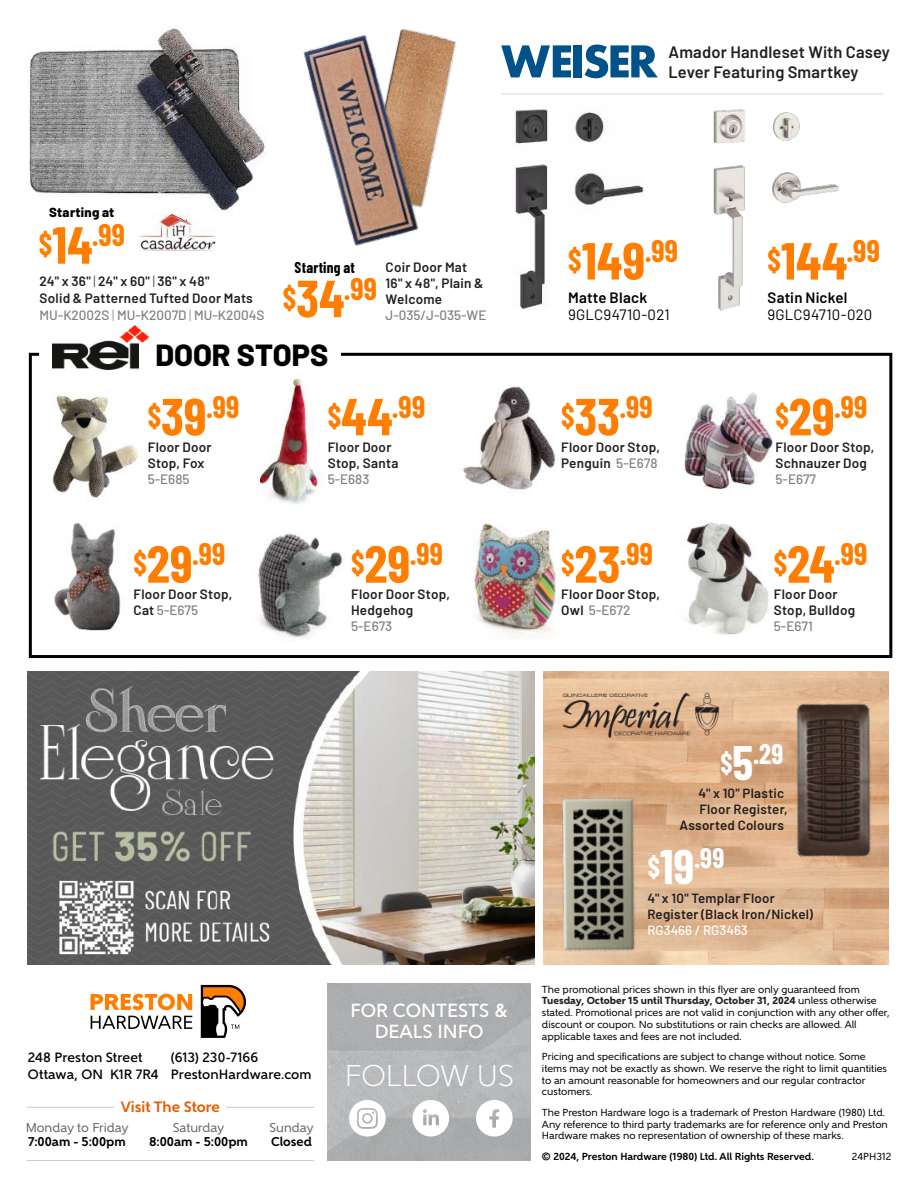
<style>
.page{position:relative;width:918px;height:1188px;background:#fff}
.page>*{position:absolute;margin:0;border:0;box-sizing:border-box;transform-origin:0 0}
.t1{font:700 30.45px "Barlow Condensed";letter-spacing:.005em;color:#ff7d00}
.t2{font:800 30.45px "Barlow";color:#000}
.t3{font:300 30px "Preston Geo";color:#fff}
.t4{font:700 27.6px "Barlow Condensed";color:#fff}
.t5{font:600 18.9px/21px "Preston Geo";color:#fff;text-align:center}
.t6{font:600 16.5px/19.8px "Barlow";letter-spacing:.01em;color:#231f20}
.t7{font:700 15.3px "Barlow Condensed";letter-spacing:.01em;color:#000}
.t8{font:15px "Barlow";letter-spacing:.015em;color:#000}
.t9{font:600 15px "Barlow";letter-spacing:.015em;color:#000}
.t10{font:700 15px "Preston Geo";color:#e45d00}
.t11{font:600 13.5px/16.2px "Barlow";letter-spacing:.02em;color:#231f20}
.t12{font:500 13.5px "Barlow";color:#808080}
.t13{font:600 13.5px/16.5px "Preston Geo";letter-spacing:.005em;color:#000}
.t14{font:600 13.35px/15.9px "Barlow";letter-spacing:.02em;color:#231f20;text-align:right}
.t15{font:500 13.35px "Barlow";color:#fff}
.t16{font:800 13.05px "Barlow";letter-spacing:.025em;color:#000}
.t17{font:700 12.75px "Preston Geo";color:#000}
.t18{font:12.75px "Preston Geo";color:#666}
.t19{font:10.2px/11.7px "Preston Geo";color:#000}
.t20{font:700 10.2px "Preston Geo";color:#000}
.s1{font-size:52.05px}
.s2{font-weight:300}
.s3{font-weight:500;color:#808080}
.s4{font-size:47.4px}
.s5{font-weight:800;color:#241f20}
</style>
<div class="page">
<div style="left:327px;top:1051px;width:204px;height:49px;background:#b8babc"></div>
<div style="left:327px;top:984px;width:204px;height:67px;background:#acaeb0"></div>
<svg style="left:327px;top:1100px;width:204px;height:61px"></svg>
<svg style="left:201px;top:985px;width:45px;height:53px"></svg>
<svg style="left:91px;top:994px;width:101px;height:16px"></svg>
<svg style="left:91px;top:1016px;width:101px;height:13px"></svg>
<hr style="left:27px;top:1160px;width:287px;height:1px;background:#ccc">
<hr style="left:27px;top:1107px;width:287px;height:1px;background:#ccc">
<div style="left:115px;top:1097px;width:111px;height:19px;background:#fff"></div>
<img style="left:28px;top:511px;width:1px;height:130px">
<svg style="left:29px;top:353px;width:863px;height:305px"></svg>
<div style="left:40px;top:332px;width:301px;height:41px;background:#fff"></div>
<img style="left:53px;top:326px;width:96px;height:43px">
<img style="left:447px;top:511px;width:130px;height:130px">
<img style="left:29px;top:26px;width:237px;height:189px">
<img style="left:138px;top:215px;width:79px;height:36px">
<img style="left:713px;top:109px;width:126px;height:202px">
<svg style="left:501px;top:45px;width:70px;height:32px"></svg>
<div style="left:574px;top:45px;width:8px;height:32px;background:#005288"></div>
<svg style="left:585px;top:45px;width:73px;height:33px"></svg>
<img style="left:515px;top:109px;width:129px;height:200px">
<img style="left:544px;top:672px;width:345px;height:292px">
<img style="left:723px;top:671px;width:166px;height:219px">
<img style="left:475px;top:752px;width:246px;height:246px">
<img style="left:561px;top:693px;width:160px;height:45px">
<hr style="left:501px;top:93px;width:383px;height:2px;background:#dedfe0">
<img style="left:430px;top:34px;width:27px;height:137px">
<img style="left:303px;top:29px;width:127px;height:217px">
<img style="left:28px;top:672px;width:507px;height:292px">
<h3 class="t6" style="left:668px;top:41px;width:223px">Amador Handleset With Casey<br>Lever Featuring Smartkey</h3>
<p class="t16" style="left:49px;top:203px;width:67px">Starting at</p>
<h1 class="t1" style="left:39px;top:214px;width:88px">$<span class="s1">14</span>.99</h1>
<h3 class="t11" style="left:40px;top:272px;width:215px">24" x 36" <span class="s2">|</span> 24" x 60" <span class="s2">|</span> 36" x 48"<br>Solid &amp; Patterned Tufted Door Mats</h3>
<h3 class="t12" style="left:40px;top:306px;width:226px">MU-K2002S <span class="s2">|</span> MU-K2007D <span class="s2">|</span> MU-K2004S</h3>
<h3 class="t7" style="left:295px;top:256px;width:62px">Starting at</h3>
<h1 class="t1" style="left:283px;top:267px;width:96px">$<span class="s1">34</span>.99</h1>
<h1 class="t2" style="left:155px;top:332px;width:175px">DOOR STOPS</h1>
<h3 class="t11" style="left:386px;top:258px;width:99px">Coir Door Mat<br>16" x 48", Plain &amp;<br>Welcome</h3>
<h3 class="t12" style="left:386px;top:306px;width:102px">J-035/J-035-WE</h3>
<h1 class="t1" style="left:148px;top:385px;width:93px">$<span class="s1">39</span>.99</h1>
<h3 class="t11" style="left:148px;top:438px;width:65px">Floor Door<br>Stop, Fox</h3>
<h3 class="t12" style="left:148px;top:469px;width:43px">5-E685</h3>
<h1 class="t1" style="left:133px;top:533px;width:93px">$<span class="s1">29</span>.99</h1>
<h3 class="t11" style="left:134px;top:585px;width:100px">Floor Door Stop,<br>Cat <span class="s3">5-E675</span></h3>
<h1 class="t1" style="left:328px;top:385px;width:99px">$<span class="s1">44</span>.99</h1>
<h3 class="t11" style="left:328px;top:438px;width:72px">Floor Door<br>Stop, Santa</h3>
<h3 class="t12" style="left:328px;top:469px;width:43px">5-E683</h3>
<h1 class="t1" style="left:351px;top:533px;width:93px">$<span class="s1">29</span>.99</h1>
<h3 class="t11" style="left:351px;top:585px;width:100px">Floor Door Stop,<br>Hedgehog</h3>
<h3 class="t12" style="left:351px;top:617px;width:43px">5-E673</h3>
<h1 class="t1" style="left:568px;top:230px;width:111px">$<span class="s1">149</span>.99</h1>
<h3 class="t9" style="left:568px;top:286px;width:81px">Matte Black</h3>
<h3 class="t8" style="left:568px;top:304px;width:103px">9GLC94710-021</h3>
<h1 class="t1" style="left:561px;top:385px;width:93px">$<span class="s1">33</span>.99</h1>
<h3 class="t11" style="left:561px;top:438px;width:100px">Floor Door Stop,<br>Penguin <span class="s3">5-E678</span></h3>
<h1 class="t1" style="left:561px;top:533px;width:93px">$<span class="s1">23</span>.99</h1>
<h3 class="t11" style="left:561px;top:585px;width:100px">Floor Door Stop,<br>Owl <span class="s3">5-E672</span></h3>
<h1 class="t1" style="left:768px;top:230px;width:114px">$<span class="s1">144</span>.99</h1>
<h3 class="t9" style="left:768px;top:286px;width:81px">Satin Nickel</h3>
<h3 class="t8" style="left:768px;top:304px;width:106px">9GLC94710-020</h3>
<h1 class="t1" style="left:776px;top:385px;width:93px">$<span class="s1">29</span>.99</h1>
<h3 class="t11" style="left:776px;top:438px;width:100px">Floor Door Stop,<br>Schnauzer Dog</h3>
<h3 class="t12" style="left:776px;top:469px;width:42px">5-E677</h3>
<h1 class="t1" style="left:774px;top:533px;width:95px">$<span class="s1">24</span>.99</h1>
<h3 class="t11" style="left:774px;top:585px;width:83px">Floor Door<br>Stop, Bulldog</h3>
<h3 class="t12" style="left:774px;top:617px;width:40px">5-E671</h3>
<h3 class="t13" style="left:171px;top:1049px;width:142px">(613) 230-7166<br>PrestonHardware.com</h3>
<h3 class="t13" style="left:28px;top:1049px;width:132px">248 Preston Street<br>Ottawa, ON K1R 7R4</h3>
<h3 class="t10" style="left:121px;top:1098px;width:100px">Visit The Store</h3>
<p class="t18" style="left:26px;top:1120px;width:104px">Monday to Friday</p>
<p class="t17" style="left:28px;top:1134px;width:99px">7:00am - 5:00pm</p>
<p class="t18" style="left:173px;top:1120px;width:53px">Saturday</p>
<p class="t17" style="left:149px;top:1134px;width:100px">8:00am - 5:00pm</p>
<p class="t18" style="left:270px;top:1120px;width:46px">Sunday</p>
<p class="t17" style="left:271px;top:1134px;width:42px">Closed</p>
<h3 class="t5" style="left:350px;top:1000px;width:159px">FOR CONTESTS &amp;<br>DEALS INFO</h3>
<h2 class="t3" style="left:345px;top:1058px;width:171px">FOLLOW US</h2>
<h3 class="t4" style="left:720px;top:734px;width:65px">$<span class="s4">5</span>.29</h3>
<h3 class="t14" style="left:680px;top:784px;width:110px">4" x 10" Plastic<br>Floor Register,<br>Assorted Colours</h3>
<h3 class="t4" style="left:648px;top:838px;width:78px">$<span class="s4">19</span>.99</h3>
<h3 class="t14" style="left:647px;top:889px;width:167px;text-align:left">4" x 10" Templar Floor<br>Register (Black Iron/Nickel)</h3>
<h3 class="t15" style="left:647px;top:920px;width:102px">RG3466 / RG3463</h3>
<p class="t19" style="left:542px;top:983px;width:349px">The promotional prices shown in this flyer are only guaranteed from <span class="s5">Tuesday, October 15 until Thursday, October 31, 2024</span> unless otherwise stated. Promotional prices are not valid in conjunction with any other offer, discount or coupon. No substitutions or rain checks are allowed. All applicable taxes and fees are not included.</p>
<p class="t19" style="left:542px;top:1051px;width:347px">Pricing and specifications are subject to change without notice. Some items may not be exactly as shown. We reserve the right to limit quantities to an amount reasonable for homeowners and our regular contractor customers.</p>
<p class="t19" style="left:542px;top:1107px;width:347px">The Preston Hardware logo is a trademark of Preston Hardware (1980) Ltd.<br>Any reference to third party trademarks are for reference only and Preston<br>Hardware makes no representation of ownership of these marks.</p>
<p class="t20" style="left:542px;top:1150px;width:274px">© 2024, Preston Hardware (1980) Ltd. All Rights Reserved.</p>
<p class="t19" style="left:852px;top:1151px;width:41px">24PH312</p>
</div>
